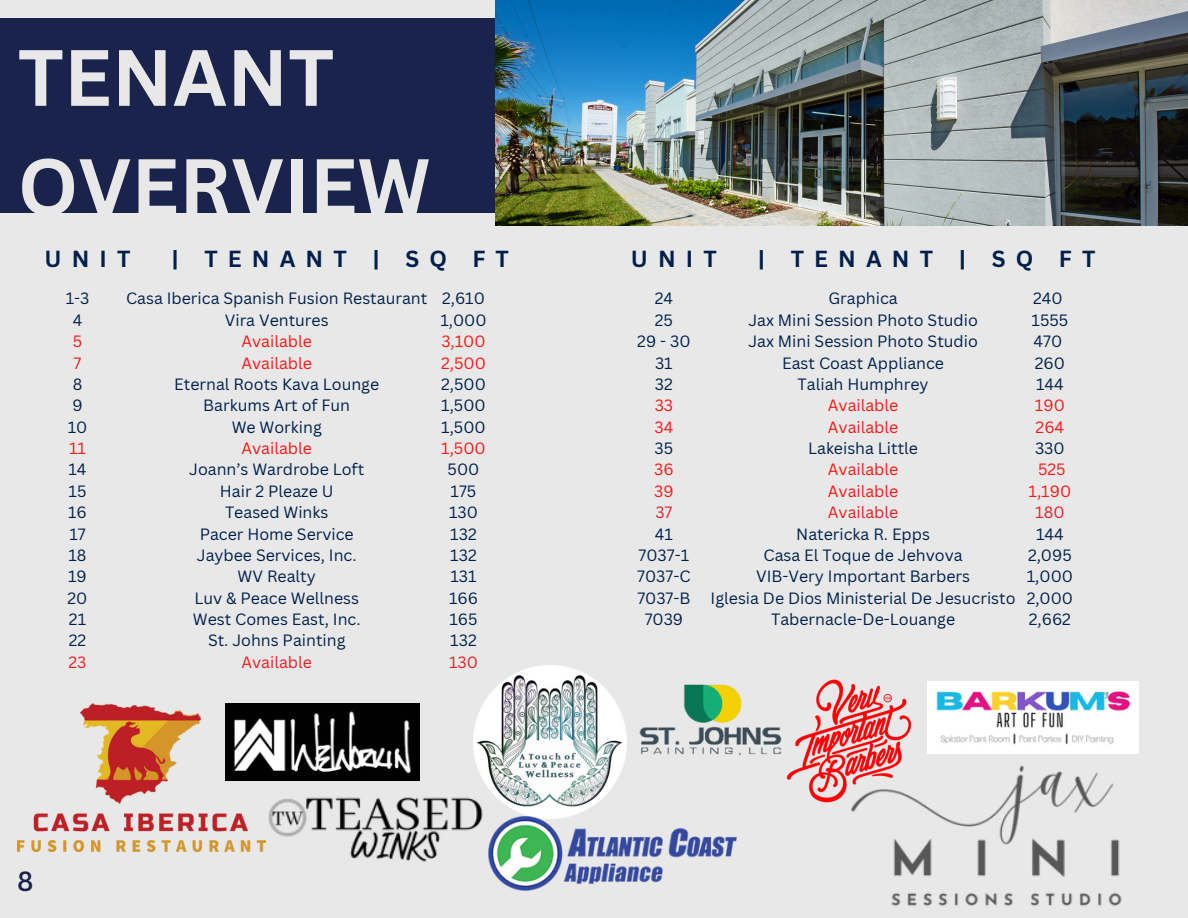
<style>
.page{position:relative;width:1188px;height:918px;background:#e8e8e8}
.page>*{position:absolute;margin:0;border:0;box-sizing:border-box;transform-origin:0 0}
.t1{font:700 78px/109.2px "Canva Sans";color:#e8e8e8}
.t2{font:500 27px "Canva Sans";color:#19234b}
.t3{font:700 22.65px "Canva Sans";letter-spacing:.45em;color:#00204b}
.t4{font:15.9px/21.3px "Canva Sans";color:#00204b;text-align:center}
.t5{font:15.9px "Canva Sans";color:#ff1616}
.t6{font:15.9px "Canva Sans";color:#e81e25}
.s1{color:#ff1616}
.s2{color:#e81e25}
</style>
<div class="page">
<div style="left:0;top:18px;width:627px;height:194px;background:#19234b"></div>
<img style="left:495px;top:0;width:693px;height:225px">
<img style="left:265px;top:704px;width:155px;height:76px">
<img style="left:268px;top:797px;width:221px;height:65px">
<img style="left:474px;top:665px;width:153px;height:153px">
<img style="left:639px;top:684px;width:133px;height:72px">
<img style="left:489px;top:816px;width:247px;height:75px">
<img style="left:772px;top:679px;width:140px;height:76px">
<img style="left:927px;top:681px;width:212px;height:72px">
<img style="left:18px;top:704px;width:247px;height:147px">
<img style="left:784px;top:753px;width:355px;height:153px">
<h1 class="t1" style="left:18px;top:21px;width:414px">TENANT<br>OVERVIEW</h1>
<h2 class="t3" style="left:44px;top:242px;width:87px">UNIT</h2>
<h2 class="t3" style="left:171px;top:242px;width:339px">| TENANT | SQ FT</h2>
<p class="t4" style="left:66px;top:288px;width:25px">1-3</p>
<p class="t4" style="left:73px;top:309px;width:11px">4</p>
<p class="t5" style="left:73px;top:330px;width:11px">5</p>
<p class="t5" style="left:74px;top:352px;width:9px">7</p>
<p class="t4" style="left:73px;top:373px;width:11px">8</p>
<p class="t4" style="left:72px;top:395px;width:12px">9</p>
<p class="t4" style="left:68px;top:416px;width:21px">10</p>
<p class="t5" style="left:69px;top:437px;width:18px">11</p>
<p class="t4" style="left:68px;top:459px;width:20px">14</p>
<p class="t4" style="left:69px;top:480px;width:19px">15</p>
<p class="t4" style="left:68px;top:501px;width:20px">16</p>
<p class="t4" style="left:69px;top:523px;width:18px">17</p>
<p class="t4" style="left:69px;top:544px;width:20px">18</p>
<p class="t4" style="left:68px;top:566px;width:20px">19</p>
<p class="t4" style="left:68px;top:587px;width:21px">20</p>
<p class="t4" style="left:69px;top:608px;width:19px">21</p>
<p class="t4" style="left:69px;top:630px;width:19px">22</p>
<p class="t6" style="left:69px;top:651px;width:19px">23</p>
<p class="t4" style="left:126px;top:288px;width:303px">Casa Iberica Spanish Fusion Restaurant</p>
<p class="t4" style="left:225px;top:309px;width:105px">Vira Ventures</p>
<p class="t5" style="left:241px;top:330px;width:72px">Available</p>
<p class="t5" style="left:241px;top:352px;width:72px">Available</p>
<p class="t4" style="left:174px;top:373px;width:206px">Eternal Roots Kava Lounge</p>
<p class="t4" style="left:203px;top:395px;width:148px">Barkums Art of Fun</p>
<p class="t4" style="left:232px;top:416px;width:92px">We Working</p>
<p class="t5" style="left:241px;top:437px;width:72px">Available</p>
<p class="t4" style="left:189px;top:459px;width:177px">Joann’s Wardrobe Loft</p>
<p class="t4" style="left:220px;top:480px;width:115px">Hair 2 Pleaze U</p>
<p class="t4" style="left:225px;top:501px;width:105px">Teased Winks</p>
<p class="t4" style="left:200px;top:523px;width:156px">Pacer Home Service</p>
<p class="t4" style="left:197px;top:544px;width:161px">Jaybee Services, Inc.</p>
<p class="t4" style="left:238px;top:566px;width:80px">WV Realty</p>
<p class="t4" style="left:194px;top:587px;width:166px">Luv &amp; Peace Wellness</p>
<p class="t4" style="left:193px;top:608px;width:169px">West Comes East, Inc.</p>
<p class="t4" style="left:208px;top:630px;width:139px">St. Johns Painting</p>
<p class="t6" style="left:241px;top:651px;width:72px">Available</p>
<p class="t4" style="left:442px;top:288px;width:44px">2,610</p>
<p class="t4" style="left:440px;top:309px;width:48px">1,000</p>
<p class="t5" style="left:441px;top:330px;width:46px">3,100</p>
<p class="t5" style="left:441px;top:352px;width:46px">2,500</p>
<p class="t4" style="left:441px;top:373px;width:46px">2,500</p>
<p class="t4" style="left:441px;top:395px;width:46px">1,500</p>
<p class="t4" style="left:441px;top:416px;width:46px">1,500</p>
<p class="t5" style="left:441px;top:437px;width:46px">1,500</p>
<p class="t4" style="left:448px;top:459px;width:33px">500</p>
<p class="t4" style="left:451px;top:480px;width:27px">175</p>
<p class="t4" style="left:449px;top:501px;width:30px">130</p>
<p class="t4" style="left:450px;top:523px;width:28px">132</p>
<p class="t4" style="left:450px;top:544px;width:28px">132</p>
<p class="t4" style="left:450px;top:566px;width:28px">131</p>
<p class="t4" style="left:449px;top:587px;width:30px">166</p>
<p class="t4" style="left:449px;top:608px;width:30px">165</p>
<p class="t4" style="left:450px;top:630px;width:28px">132</p>
<p class="t6" style="left:449px;top:651px;width:30px">130</p>
<h2 class="t2" style="left:17px;top:862px;width:18px">8</h2>
<p class="t3" style="left:631px;top:242px;width:87px">UNIT</p>
<p class="t3" style="left:758px;top:242px;width:339px">| TENANT | SQ FT</p>
<h3 class="t4" style="left:637px;top:288px;width:55px">24<br>25<br>29 - 30<br>31<br>32<br><span class="s1">33<br>34<br></span>35<br><span class="s1">36<br>39<br></span><span class="s2">37<br></span>41<br>7037-1<br>7037-C<br>7037-B<br>7039</h3>
<p class="t4" style="left:828px;top:288px;width:71px">Graphica</p>
<p class="t4" style="left:748px;top:309px;width:231px">Jax Mini Session Photo Studio</p>
<p class="t4" style="left:748px;top:330px;width:231px">Jax Mini Session Photo Studio</p>
<p class="t4" style="left:782px;top:352px;width:163px">East Coast Appliance</p>
<p class="t4" style="left:798px;top:373px;width:133px">Taliah Humphrey</p>
<p class="t5" style="left:828px;top:394px;width:72px">Available</p>
<p class="t5" style="left:828px;top:416px;width:72px">Available</p>
<p class="t4" style="left:808px;top:437px;width:111px">Lakeisha Little</p>
<p class="t5" style="left:828px;top:459px;width:72px">Available</p>
<p class="t5" style="left:828px;top:480px;width:72px">Available</p>
<p class="t6" style="left:828px;top:501px;width:72px">Available</p>
<p class="t4" style="left:796px;top:523px;width:135px">Natericka R. Epps</p>
<p class="t4" style="left:764px;top:544px;width:201px">Casa El Toque de Jehvova</p>
<p class="t4" style="left:756px;top:566px;width:215px">VIB-Very Important Barbers</p>
<p class="t4" style="left:711px;top:587px;width:306px">Iglesia De Dios Ministerial De Jesucristo</p>
<p class="t4" style="left:771px;top:608px;width:186px">Tabernacle-De-Louange</p>
<p class="t4" style="left:1033px;top:288px;width:31px">240</p>
<p class="t4" style="left:1032px;top:309px;width:38px">1555</p>
<p class="t4" style="left:1034px;top:330px;width:30px">470</p>
<p class="t4" style="left:1035px;top:352px;width:32px">260</p>
<p class="t4" style="left:1036px;top:373px;width:29px">144</p>
<p class="t5" style="left:1035px;top:394px;width:31px">190</p>
<p class="t5" style="left:1036px;top:416px;width:30px">264</p>
<p class="t4" style="left:1035px;top:437px;width:31px">330</p>
<p class="t5" style="left:1038px;top:459px;width:29px">525</p>
<p class="t5" style="left:1029px;top:480px;width:44px">1,190</p>
<p class="t6" style="left:1035px;top:501px;width:31px">180</p>
<p class="t4" style="left:1036px;top:523px;width:29px">144</p>
<p class="t4" style="left:1028px;top:544px;width:45px">2,095</p>
<p class="t4" style="left:1027px;top:566px;width:48px">1,000</p>
<p class="t4" style="left:1027px;top:587px;width:48px">2,000</p>
<p class="t4" style="left:1029px;top:608px;width:44px">2,662</p>
</div>
